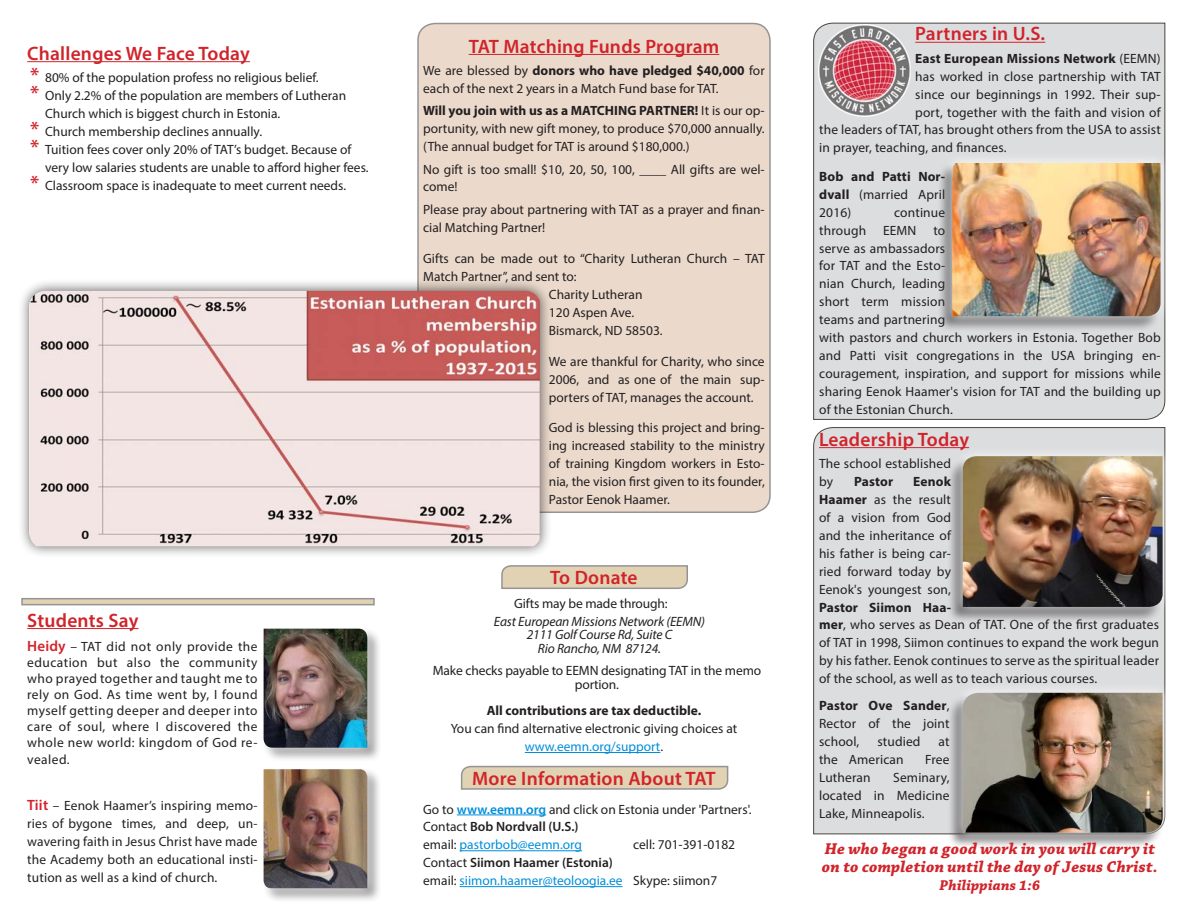
<style>
.page{position:relative;width:1188px;height:918px;background:#fff}
.page>*{position:absolute;margin:0;border:0;box-sizing:border-box;transform-origin:0 0}
.t1{font:600 19.5px "Myriad Pro";letter-spacing:.01em;color:#d1232a}
.t2{font:italic 700 16.5px/18px "Chaparral Pro";letter-spacing:.01em;color:#d1232a}
.t3{font:italic 700 15px "Chaparral Pro";letter-spacing:.01em;color:#d1232a}
.t4{font:13.5px/18px "Myriad Pro";letter-spacing:.005em;color:#231f20}
.t5{font:700 13.5px/18px "Myriad Pro";letter-spacing:.005em;color:#231f20;text-align:justify}
.t6{font:13.5px "Myriad Pro";color:#008edb}
.t7{font:italic 13.5px "Myriad Pro";letter-spacing:-.01em;color:#231f20}
.t8{font:600 13.5px "Myriad Pro";color:#231f20}
.s1{font-weight:600;font-size:20.85px;color:#d1232a}
.s2{font-weight:600;font-size:15px;color:#d1232a}
.s3{font-weight:700}
.s4{color:#231f20}
.s5{font-weight:600;color:#008edb}
.s6{font-weight:400}
</style>
<div class="page">
<svg style="left:460px;top:765px;width:269px;height:25px;background:#d8ccb4"></svg>
<svg style="left:501px;top:565px;width:187px;height:24px;background:#d7cab0"></svg>
<div style="left:418px;top:24px;width:352px;height:488px;background:#ebdacc;border-radius:17px"></div>
<div style="left:417px;top:23px;width:354px;height:490px;border:2px solid #231f20;border-radius:17px"></div>
<div style="left:813px;top:22px;width:353px;height:398px;background:#dcdddf"></div>
<div style="left:813px;top:427px;width:353px;height:408px;background:#dcdddf"></div>
<hr style="left:525px;top:752px;width:135px;height:1px;background:#008edb">
<hr style="left:457px;top:815px;width:89px;height:1px;background:#008edb">
<hr style="left:460px;top:850px;width:122px;height:1px;background:#008edb">
<hr style="left:460px;top:886px;width:163px;height:1px;background:#008edb">
<hr style="left:469px;top:54px;width:250px;height:1px;background:#d1232a">
<hr style="left:27px;top:61px;width:223px;height:1px;background:#d1232a">
<hr style="left:915px;top:42px;width:130px;height:1px;background:#d1232a">
<hr style="left:819px;top:447px;width:150px;height:1px;background:#d1232a">
<div style="left:937px;top:163px;width:225px;height:169px;background:#231f20;opacity:.61"></div>
<div style="left:941px;top:151px;width:231px;height:176px;background:#fff;opacity:.86"></div>
<img style="left:952px;top:163px;width:209px;height:153px">
<div style="left:948px;top:456px;width:216px;height:167px;background:#231f20;opacity:.61"></div>
<div style="left:951px;top:445px;width:223px;height:173px;background:#fff;opacity:.86"></div>
<img style="left:963px;top:456px;width:200px;height:151px">
<div style="left:948px;top:692px;width:216px;height:156px;background:#231f20;opacity:.61"></div>
<div style="left:951px;top:681px;width:223px;height:163px;background:#fff;opacity:.86"></div>
<img style="left:963px;top:693px;width:200px;height:140px">
<div style="left:17px;top:279px;width:534px;height:279px;background:#231f20;opacity:.67"></div>
<img style="left:29px;top:291px;width:511px;height:255px">
<hr style="left:27px;top:628px;width:112px;height:1px;background:#d1232a">
<div style="left:22px;top:599px;width:352px;height:6px;background:#e1d2b4"></div>
<div style="left:262px;top:627px;width:120px;height:135px;background:#fbfbfb"></div>
<div style="left:252px;top:617px;width:127px;height:142px;background:#fff;opacity:.86"></div>
<img style="left:264px;top:629px;width:103px;height:119px">
<div style="left:262px;top:767px;width:120px;height:136px;background:#f8f8f8"></div>
<div style="left:252px;top:758px;width:127px;height:141px;background:#fff;opacity:.86"></div>
<img style="left:264px;top:769px;width:103px;height:119px">
<img style="left:819px;top:25px;width:92px;height:92px">
<p class="t1" style="left:27px;top:41px;width:224px">Challenges We Face Today</p>
<p class="t4" style="left:30px;top:68px;width:290px"><span class="s1">*</span> 80% of the population profess no religious belief.</p>
<p class="t4" style="left:45px;top:86px;width:302px;text-indent:-15px"><span class="s1">*</span> Only 2.2% of the population are members of Lutheran<br>Church which is biggest church in Estonia.</p>
<p class="t4" style="left:30px;top:122px;width:233px"><span class="s1">*</span> Church membership declines annually.</p>
<p class="t4" style="left:45px;top:140px;width:325px;text-indent:-15px"><span class="s1">*</span> Tuition fees cover only 20% of TAT’s budget. Because of very low salaries students are unable to afford higher fees.</p>
<p class="t4" style="left:30px;top:176px;width:317px"><span class="s1">*</span> Classroom space is inadequate to meet current needs.</p>
<p class="t1" style="left:27px;top:608px;width:113px">Students Say</p>
<p class="t4" style="left:27px;top:638px;width:232px;line-height:16.2px;text-align:justify"><span class="s2">Heidy</span> – TAT did not only provide the education but also the community who prayed together and taught me to rely on God. As time went by, I found myself getting deeper and deeper into care of soul, where I discovered the whole new world: kingdom of God re&shy;vealed.</p>
<p class="t4" style="left:27px;top:796px;width:232px;text-align:justify"><span class="s2">Tiit</span> – Eenok Haamer’s inspiring memo&shy;ries of bygone times, and deep, un&shy;wavering faith in Jesus Christ have made the Academy both an educational insti&shy;tution as well as a kind of church.</p>
<p class="t1" style="left:469px;top:34px;width:252px">TAT Matching Funds Program</p>
<p class="t4" style="left:423px;top:61px;width:343px">We are blessed by <span class="s3">donors who have pledged $40,000</span> for each of the next 2 years in a Match Fund base for TAT.</p>
<p class="t4" style="left:423px;top:102px;width:343px;text-align:justify"><span class="s3">Will you join with us as a MATCHING PARTNER!</span> It is our op&shy;portunity, with new gift money, to produce $70,000 annually. (The annual budget for TAT is around $180,000.)</p>
<p class="t4" style="left:423px;top:160px;width:343px">No gift is too small! $10, 20, 50, 100, ____ All gifts are wel&shy;come!</p>
<p class="t4" style="left:423px;top:200px;width:343px">Please pray about partnering with TAT as a prayer and finan&shy;cial Matching Partner!</p>
<p class="t4" style="left:423px;top:249px;width:343px">Gifts can be made out to “Charity Lutheran Church – TAT<br>Match Partner”, and sent to:</p>
<p class="t4" style="left:549px;top:285px;width:95px">Charity Lutheran</p>
<p class="t4" style="left:549px;top:303px;width:87px">120 Aspen Ave.</p>
<p class="t4" style="left:549px;top:321px;width:115px">Bismarck, ND 58503.</p>
<p class="t4" style="left:549px;top:353px;width:217px;text-align:justify">We are thankful for Charity, who since 2006, and as one of the main sup&shy;porters of TAT, manages the account.</p>
<p class="t4" style="left:549px;top:418px;width:217px;text-align:justify">God is blessing this project and bring&shy;ing increased stability to the ministry of training Kingdom workers in Esto&shy;nia, the vision first given to its founder, Pastor Eenok Haamer.</p>
<p class="t1" style="left:550px;top:565px;width:89px">To Donate</p>
<p class="t4" style="left:514px;top:594px;width:155px">Gifts may be made through:</p>
<p class="t7" style="left:494px;top:613px;width:213px">East European Missions Network (EEMN)</p>
<p class="t7" style="left:527px;top:626px;width:147px">2111 Golf Course Rd, Suite C</p>
<p class="t7" style="left:538px;top:640px;width:125px">Rio Rancho, NM 87124.</p>
<p class="t4" style="left:433px;top:664px;width:330px;line-height:13.5px;text-align:center">Make checks payable to EEMN designating TAT in the memo portion.</p>
<p class="t5" style="left:487px;top:701px;width:216px">All contributions are tax deductible.</p>
<p class="t4" style="left:451px;top:719px;width:288px">You can find alternative electronic giving choices at</p>
<p class="t6" style="left:525px;top:738px;width:140px">www.eemn.org/support<span class="s4">.</span></p>
<p class="t1" style="left:472px;top:766px;width:245px">More Information About TAT</p>
<p class="t4" style="left:423px;top:800px;width:330px">Go to <span class="s5">www.eemn.org</span> and click on Estonia under 'Partners'.</p>
<p class="t8" style="left:423px;top:818px;width:157px"><span class="s6">Contact</span> Bob Nordvall (U.S.)</p>
<p class="t6" style="left:423px;top:837px;width:160px"><span class="s4">email:</span> pastorbob@eemn.org</p>
<p class="t4" style="left:633px;top:836px;width:103px">cell: 701-391-0182</p>
<p class="t8" style="left:423px;top:854px;width:191px"><span class="s6">Contact</span> Siimon Haamer (Estonia)</p>
<p class="t6" style="left:423px;top:872px;width:296px"><span class="s4">email:</span> siimon.haamer@teoloogia.ee <span class="s4">Skype: siimon7</span></p>
<p class="t1" style="left:915px;top:21px;width:131px">Partners in U.S.</p>
<p class="t5" style="left:915px;top:49px;width:247px">East European Missions Network <span class="s6">(EEMN)</span></p>
<p class="t4" style="left:915px;top:67px;width:247px">has worked in close partnership with TAT</p>
<p class="t4" style="left:915px;top:85px;width:247px">since our beginnings in 1992. Their sup-</p>
<p class="t4" style="left:915px;top:103px;width:247px">port, together with the faith and vision of</p>
<p class="t4" style="left:819px;top:121px;width:343px">the leaders of TAT, has brought others from the USA to assist</p>
<p class="t4" style="left:819px;top:139px;width:189px">in prayer, teaching, and finances.</p>
<p class="t5" style="left:819px;top:167px;width:128px">Bob and Patti Nor&shy;dvall <span class="s6">(married April 2016)</span></p>
<p class="t4" style="left:894px;top:203px;width:53px">continue</p>
<p class="t4" style="left:819px;top:221px;width:48px">through</p>
<p class="t4" style="left:883px;top:221px;width:35px">EEMN</p>
<p class="t4" style="left:819px;top:221px;width:343px;text-indent:114px">to<br>serve as ambassadors<br>for TAT and the Esto-<br>nian Church, leading<br>short term mission<br>teams and partnering<br>with pastors and church workers in Estonia. Together Bob and Patti visit congregations in the USA bringing en&shy;couragement, inspiration, and support for missions while sharing Eenok Haamer's vision for TAT and the building up of the Estonian Church.</p>
<p class="t1" style="left:819px;top:427px;width:152px">Leadership Today</p>
<p class="t4" style="left:819px;top:454px;width:134px">The school established by</p>
<p class="t4" style="left:819px;top:472px;width:342px;text-indent:94px"><span class="s3">Eenok<br>Haamer</span> as the result<br>of a vision from God<br>and the inheritance of<br>his father is being car-<br>ried forward today by<br>Eenok's youngest son,<br><span class="s3">Pastor Siimon Haa-<br>mer</span>, who serves as Dean of TAT. One of the first graduates of TAT in 1998, Siimon continues to expand the work begun by his father. Eenok continues to serve as the spiritual leader of the school, as well as to teach various courses.</p>
<p class="t4" style="left:819px;top:696px;width:132px;text-align:justify"><span class="s3">Pastor Ove Sander</span>, Rector of the joint school,</p>
<p class="t5" style="left:854px;top:472px;width:41px">Pastor</p>
<p class="t4" style="left:877px;top:732px;width:45px">studied</p>
<p class="t4" style="left:939px;top:732px;width:13px">at</p>
<p class="t4" style="left:819px;top:750px;width:86px">the American</p>
<p class="t4" style="left:925px;top:750px;width:26px">Free</p>
<p class="t4" style="left:819px;top:768px;width:53px">Lutheran</p>
<p class="t4" style="left:819px;top:768px;width:132px;text-align:justify;text-indent:74px">Seminary, located in Medicine Lake, Minneapolis.</p>
<p class="t2" style="left:822px;top:840px;width:338px">He who began a good work in you will carry it on to completion until the day of Jesus Christ.</p>
<p class="t3" style="left:940px;top:876px;width:102px">Philippians 1:6</p>
</div>
